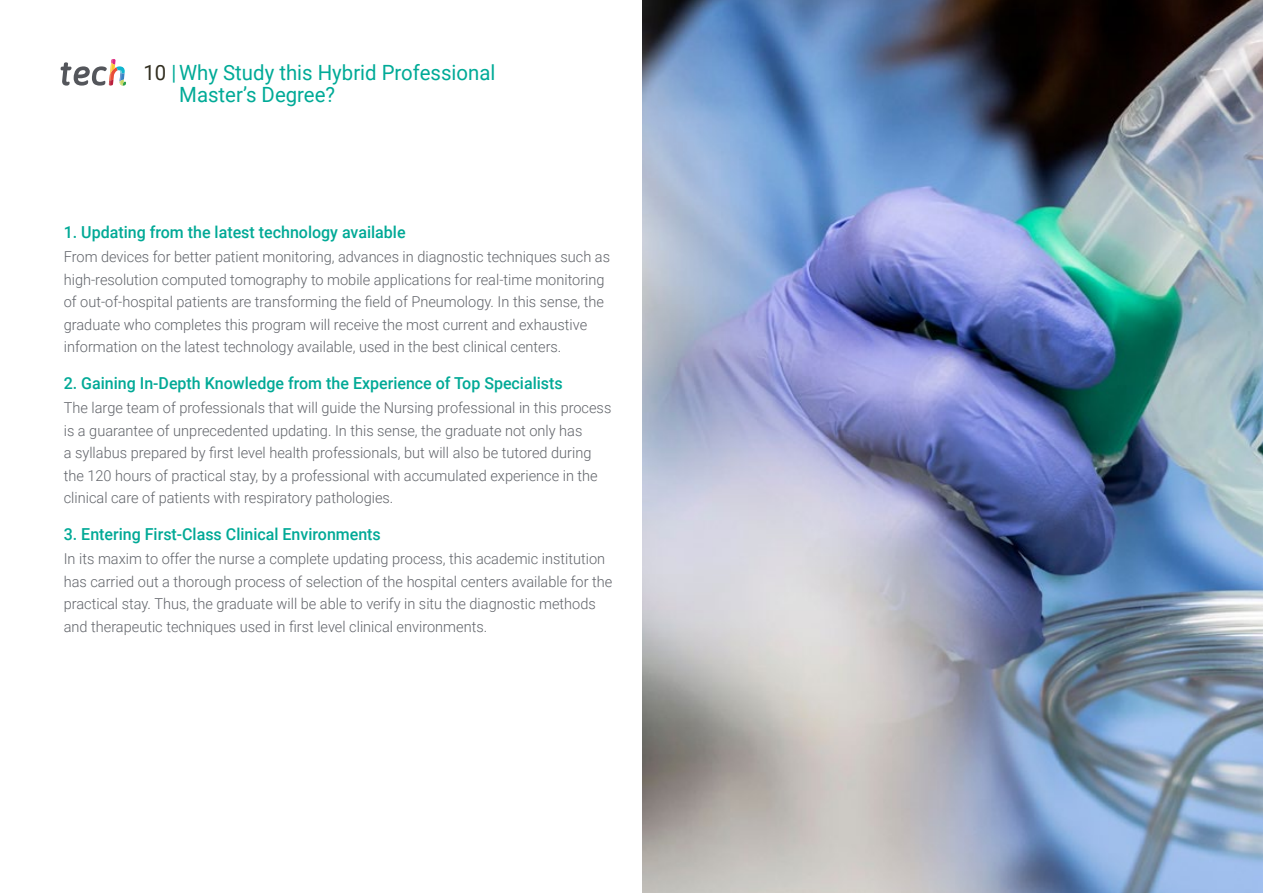
<style>
.page{position:relative;width:1263px;height:893px;background:#fff}
.page>*{position:absolute;margin:0;border:0;box-sizing:border-box;transform-origin:0 0}
.t1{font:21px "Roboto";color:#00aa97}
.t2{font:500 16.5px "Roboto";color:#00a996}
.t3{font:300 15px/22.5px "Roboto";color:#61646a}
.s1{color:#312e20}
</style>
<div class="page">
<svg style="left:61px;top:59px;width:65px;height:27px"></svg>
<img style="left:642px;top:0;width:621px;height:893px">
<h1 class="t1" style="left:144px;top:57px;width:353px"><span class="s1">10</span> |Why Study this Hybrid Professional</h1>
<h1 class="t1" style="left:179px;top:80px;width:157px">Master’s Degree?</h1>
<p class="t2" style="left:64px;top:220px;width:343px">1. Updating from the latest technology available</p>
<p class="t3" style="left:64px;top:245px;width:548px">From devices for better patient monitoring, advances in diagnostic techniques such as high-resolution computed tomography to mobile applications for real-time monitoring of out-of-hospital patients are transforming the field of Pneumology. In this sense, the graduate who completes this program will receive the most current and exhaustive information on the latest technology available, used in the best clinical centers.</p>
<p class="t2" style="left:64px;top:371px;width:500px">2. Gaining In-Depth Knowledge from the Experience of Top Specialists</p>
<p class="t3" style="left:64px;top:396px;width:549px">The large team of professionals that will guide the Nursing professional in this process is a guarantee of unprecedented updating. In this sense, the graduate not only has<br>a syllabus prepared by first level health professionals, but will also be tutored during the 120 hours of practical stay, by a professional with accumulated experience in the clinical care of patients with respiratory pathologies.</p>
<p class="t2" style="left:64px;top:522px;width:319px">3. Entering First-Class Clinical Environments</p>
<p class="t3" style="left:64px;top:547px;width:550px">In its maxim to offer the nurse a complete updating process, this academic institution has carried out a thorough process of selection of the hospital centers available for the practical stay. Thus, the graduate will be able to verify in situ the diagnostic methods and therapeutic techniques used in first level clinical environments.</p>
</div>
